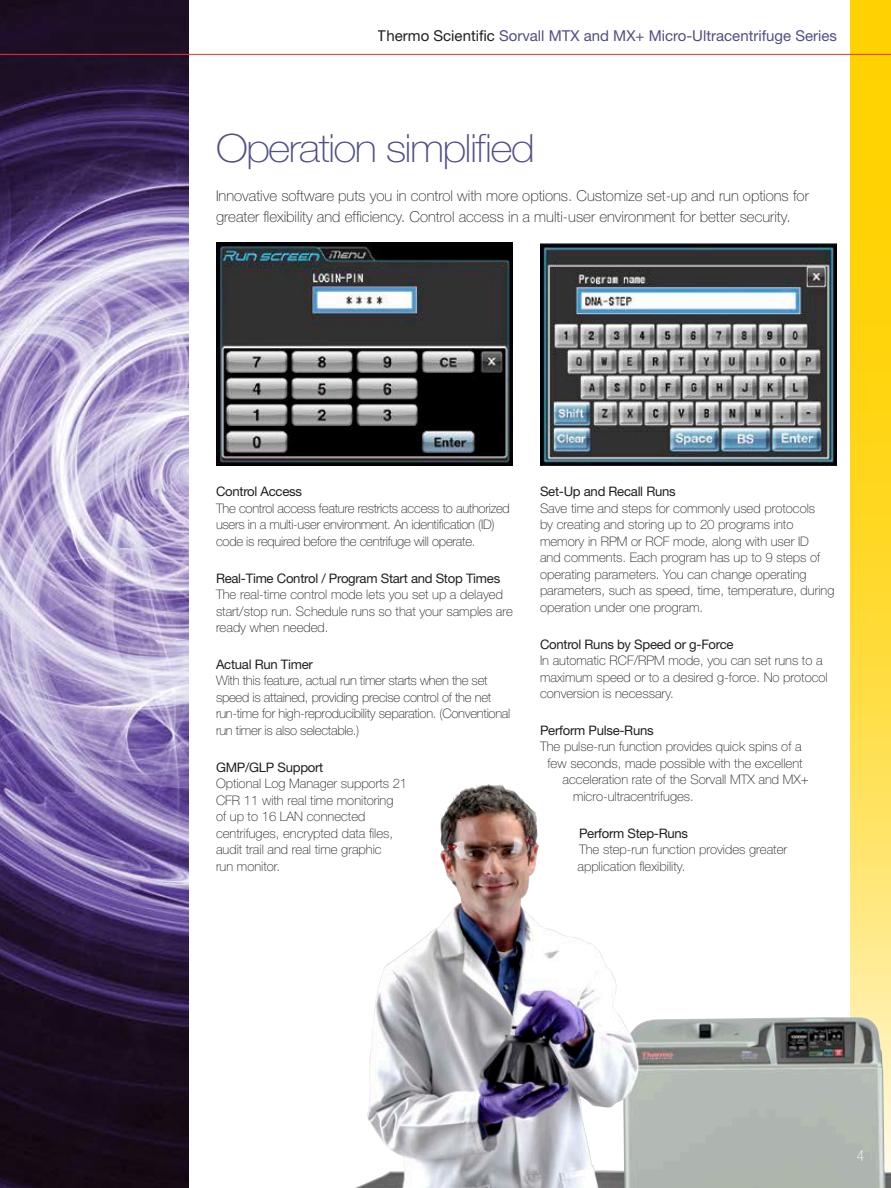
<style>
.page{position:relative;width:891px;height:1188px;background:#fff}
.page>*{position:absolute;margin:0;border:0;box-sizing:border-box;transform-origin:0 0}
.t1{font:100 39px "Helvetica Neue";letter-spacing:-.04em;color:#514e86;scale:1.1 1}
.t2{font:100 15px/21px "Helvetica Neue";color:#231f20}
.t3{font:15px "Helvetica Neue";color:#514e86}
.t4{font:100 condensed 15px "Helvetica Neue";color:#fff}
.t5{font:100 13.2px/16.5px "Helvetica Neue";color:#231f20}
.t6{font:100 13.2px/16.5px "Helvetica Neue";letter-spacing:-.02em;color:#231f20}
.t7{font:13.2px "Helvetica Neue";letter-spacing:-.02em;color:#231f20}
.s1{color:#231f20}
</style>
<div class="page">
<svg style="left:850px;top:0;width:41px;height:784px"></svg>
<img style="left:0;top:0;width:189px;height:1188px">
<img style="left:355px;top:784px;width:536px;height:404px">
<img style="left:540px;top:243px;width:297px;height:223px">
<img style="left:216px;top:243px;width:297px;height:223px">
<hr style="left:0;top:54px;width:891px;height:1px;background:#ee3133">
<p class="t3" style="left:378px;top:26px;width:461px"><span class="s1">Thermo Scientific</span> Sorvall MTX and MX+ Micro-Ultracentrifuge Series</p>
<h1 class="t1" style="left:216px;top:126px;width:292px">Operation simplified</h1>
<p class="t2" style="left:216px;top:185px;width:594px">Innovative software puts you in control with more options. Customize set-up and run options for greater flexibility and efficiency. Control access in a multi-user environment for better security.</p>
<p class="t7" style="left:216px;top:484px;width:88px">Control Access</p>
<p class="t6" style="left:216px;top:500px;width:295px">The control access feature restricts access to authorized users in a multi-user environment. An identification (ID) code is required before the centrifuge will operate.</p>
<p class="t7" style="left:216px;top:570px;width:286px">Real-Time Control / Program Start and Stop Times</p>
<p class="t5" style="left:216px;top:586px;width:299px">The real-time control mode lets you set up a delayed start/stop run. Schedule runs so that your samples are ready when needed.</p>
<p class="t7" style="left:216px;top:656px;width:98px">Actual Run Timer</p>
<p class="t6" style="left:216px;top:672px;width:296px">With this feature, actual run timer starts when the set speed is attained, providing precise control of the net run-time for high-reproducibility separation. (Conventional run timer is also selectable.)</p>
<p class="t7" style="left:216px;top:759px;width:109px">GMP/GLP Support</p>
<p class="t5" style="left:216px;top:775px;width:193px">Optional Log Manager supports 21<br>CFR 11 with real time monitoring<br>of up to 16 LAN connected centrifuges, encrypted data files, audit trail and real time graphic<br>run monitor.</p>
<p class="t7" style="left:540px;top:484px;width:137px">Set-Up and Recall Runs</p>
<p class="t5" style="left:540px;top:500px;width:296px">Save time and steps for commonly used protocols<br>by creating and storing up to 20 programs into memory in RPM or RCF mode, along with user ID<br>and comments. Each program has up to 9 steps of operating parameters. You can change operating parameters, such as speed, time, temperature, during operation under one program.</p>
<p class="t7" style="left:540px;top:636px;width:195px">Control Runs by Speed or g-Force</p>
<p class="t5" style="left:540px;top:652px;width:289px">In automatic RCF/RPM mode, you can set runs to a maximum speed or to a desired g-force. No protocol conversion is necessary.</p>
<p class="t7" style="left:540px;top:722px;width:115px">Perform Pulse-Runs</p>
<p class="t5" style="left:540px;top:738px;width:263px">The pulse-run function provides quick spins of a</p>
<p class="t5" style="left:548px;top:755px;width:257px">few seconds, made possible with the excellent</p>
<p class="t5" style="left:562px;top:771px;width:248px">acceleration rate of the Sorvall MTX and MX+</p>
<p class="t5" style="left:573px;top:788px;width:122px">micro-ultracentrifuges.</p>
<p class="t7" style="left:579px;top:825px;width:111px">Perform Step-Runs</p>
<p class="t5" style="left:578px;top:841px;width:211px">The step-run function provides greater application flexibility.</p>
<p class="t4" style="left:857px;top:1147px;width:9px">4</p>
</div>
